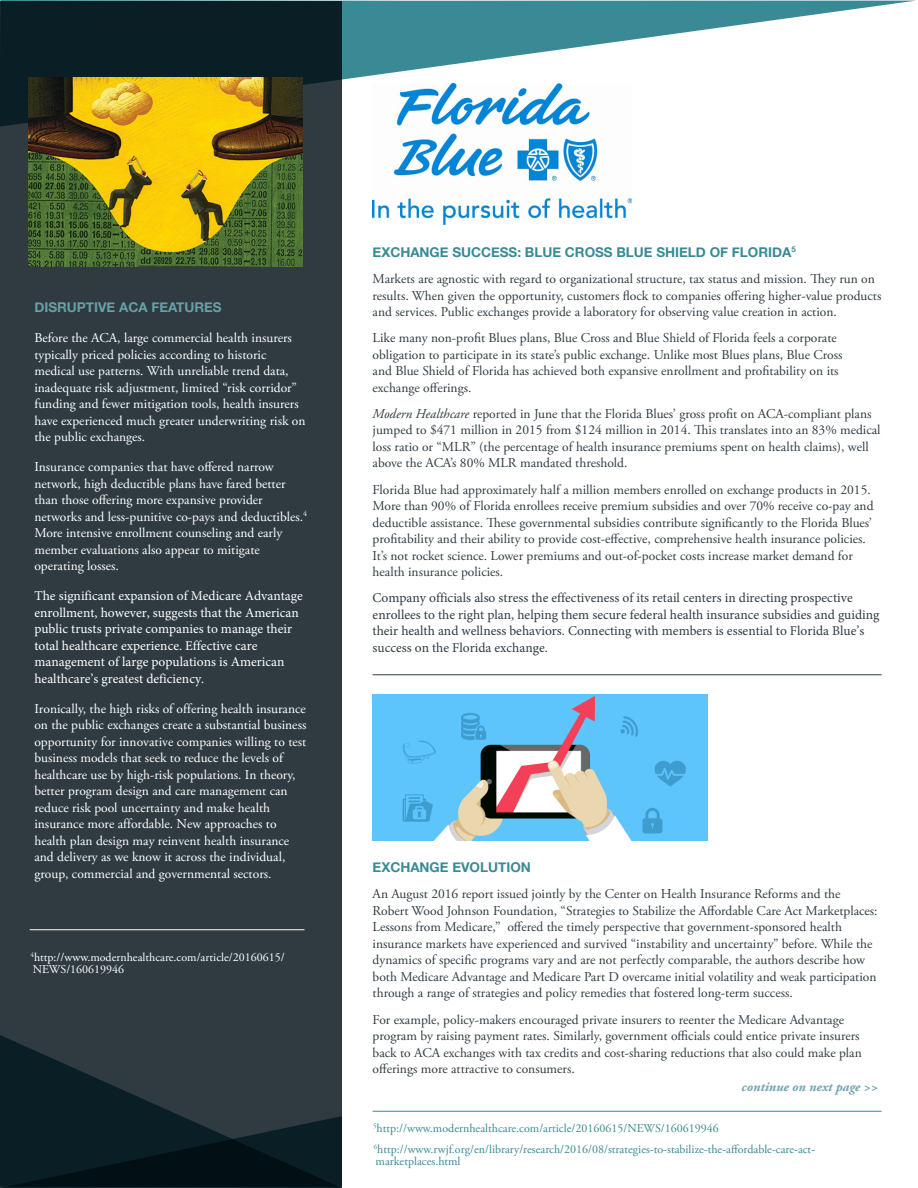
<style>
.page{position:relative;width:918px;height:1188px;background:#fff}
.page>*{position:absolute;margin:0;border:0;box-sizing:border-box;transform-origin:0 0}
.Body_Text{font:13.5px/16.5px "Adobe Garamond Pro";color:#2f3b41}
.Body_Text-2{font:13.5px/16.5px "Adobe Garamond Pro";color:#fff}
.Body_Text-3{font:13.5px/16.5px "Minion Pro";color:#2f3b41}
.Body_Text-4{font:13.5px/16.5px "Minion Pro";color:#fff}
.Body_Text-5{font:700 13.5px "Helvetica Neue";color:#68a0a8}
.Body_Text-6{font:italic 700 13.5px "Adobe Garamond Pro";color:#71a5ae}
.Body_Text-7{font:700 13.5px "Helvetica Neue";color:#398a94}
.Body_Text-8{font:12px/12px "Adobe Garamond Pro";color:#398a94}
.Body_Text-9{font:12px/12px "Adobe Garamond Pro";color:#fff}
.s1{font-family:"Helvetica Neue";font-weight:700;color:#398a94}
.s2{font-style:italic}
</style>
<div class="page">
<img style="left:373px;top:133px;width:258px;height:92px">
<img style="left:373px;top:694px;width:334px;height:147px">
<div style="left:0;top:1px;width:342px;height:1186px;background:#2f3b41"></div>
<svg style="left:0;top:1035px;width:180px;height:81px;fill:#0a1f25"></svg>
<svg style="left:0;top:1116px;width:342px;height:72px;background:#0a1c22"></svg>
<svg style="left:0;top:0;width:916px;height:127px"></svg>
<img style="left:28px;top:78px;width:275px;height:189px">
<hr style="left:373px;top:1111px;width:509px;height:1px;background:#398a94">
<hr style="left:373px;top:674px;width:509px;height:1px;background:#2f3b41">
<hr style="left:30px;top:929px;width:274px;height:1px;background:#fff">
<p class="Body_Text-5" style="left:34px;top:297px;width:189px">DISRUPTIVE ACA FEATURES</p>
<p class="Body_Text-2" style="left:34px;top:330px;width:273px">Before the ACA, large commercial health insurers typically priced policies according to historic medical use patterns. With unreliable trend data, inadequate risk adjustment, limited “risk corridor” funding and fewer mitigation tools, health insurers have experienced much greater underwriting risk on the public exchanges.</p>
<p class="Body_Text-2" style="left:34px;top:459px;width:274px">Insurance companies that have offered narrow network, high deductible plans have fared better than those offering more expansive provider networks and less-punitive co-pays and deductibles.<sup>4<br></sup>More intensive enrollment counseling and early member evaluations also appear to mitigate operating losses.</p>
<p class="Body_Text-4" style="left:34px;top:588px;width:270px">The significant expansion of Medicare Advantage enrollment, however, suggests that the American public trusts private companies to manage their total healthcare experience. Effective care management of large populations is American healthcare’s greatest deficiency.</p>
<p class="Body_Text-2" style="left:34px;top:700px;width:273px">Ironically, the high risks of offering health insurance on the public exchanges create a substantial business opportunity for innovative companies willing to test business models that seek to reduce the levels of healthcare use by high-risk populations. In theory, better program design and care management can reduce risk pool uncertainty and make health insurance more affordable. New approaches to health plan design may reinvent health insurance and delivery as we know it across the individual, group, commercial and governmental sectors.</p>
<p class="Body_Text-9" style="left:31px;top:952px;width:256px"><sup>4</sup>http://www.modernhealthcare.com/article/20160615/<br>NEWS/160619946</p>
<p class="Body_Text" style="left:373px;top:240px;width:504px;line-height:26.2px"><span class="s1">EXCHANGE SUCCESS: BLUE CROSS BLUE SHIELD OF FLORIDA</span><sup>5<br></sup>Markets are agnostic with regard to organizational structure, tax status and mission. They run on</p>
<p class="Body_Text" style="left:373px;top:287px;width:510px">results. When given the opportunity, customers flock to companies offering higher-value products and services. Public exchanges provide a laboratory for observing value creation in action.</p>
<p class="Body_Text" style="left:373px;top:330px;width:472px">Like many non-profit Blues plans, Blue Cross and Blue Shield of Florida feels a corporate obligation to participate in its state’s public exchange. Unlike most Blues plans, Blue Cross and Blue Shield of Florida has achieved both expansive enrollment and profitability on its exchange offerings.</p>
<p class="Body_Text" style="left:373px;top:406px;width:510px"><span class="s2">Modern Healthcare</span> reported in June that the Florida Blues’ gross profit on ACA-compliant plans jumped to $471 million in 2015 from $124 million in 2014. This translates into an 83% medical loss ratio or “MLR” (the percentage of health insurance premiums spent on health claims), well above the ACA’s 80% MLR mandated threshold.</p>
<p class="Body_Text" style="left:373px;top:482px;width:503px">Florida Blue had approximately half a million members enrolled on exchange products in 2015.<br>More than 90% of Florida enrollees receive premium subsidies and over 70% receive co-pay and deductible assistance. These governmental subsidies contribute significantly to the Florida Blues’ profitability and their ability to provide cost-effective, comprehensive health insurance policies.<br>It’s not rocket science. Lower premiums and out-of-pocket costs increase market demand for health insurance policies.</p>
<p class="Body_Text-3" style="left:373px;top:590px;width:508px">Company officials also stress the effectiveness of its retail centers in directing prospective enrollees to the right plan, helping them secure federal health insurance subsidies and guiding their health and wellness behaviors. Connecting with members is essential to Florida Blue’s success on the Florida exchange.</p>
<p class="Body_Text-7" style="left:373px;top:857px;width:160px">EXCHANGE EVOLUTION</p>
<p class="Body_Text" style="left:373px;top:886px;width:507px">An August 2016 report issued jointly by the Center on Health Insurance Reforms and the Robert Wood Johnson Foundation, “Strategies to Stabilize the Affordable Care Act Marketplaces:<br>Lessons from Medicare,” offered the timely perspective that government-sponsored health insurance markets have experienced and survived “instability and uncertainty” before. While the dynamics of specific programs vary and are not perfectly comparable, the authors describe how both Medicare Advantage and Medicare Part D overcame initial volatility and weak participation through a range of strategies and policy remedies that fostered long-term success.</p>
<p class="Body_Text" style="left:373px;top:1012px;width:491px">For example, policy-makers encouraged private insurers to reenter the Medicare Advantage program by raising payment rates. Similarly, government officials could entice private insurers back to ACA exchanges with tax credits and cost-sharing reductions that also could make plan offerings more attractive to consumers.</p>
<p class="Body_Text-6" style="left:742px;top:1079px;width:138px">continue on next page &gt;&gt;</p>
<p class="Body_Text-8" style="left:373px;top:1123px;width:347px"><sup>5</sup>http://www.modernhealthcare.com/article/20160615/NEWS/160619946</p>
<p class="Body_Text-8" style="left:374px;top:1144px;width:443px"><sup>6</sup>http://www.rwjf.org/en/library/research/2016/08/strategies-to-stabilize-the-affordable-care-act&shy;marketplaces.html</p>
</div>
